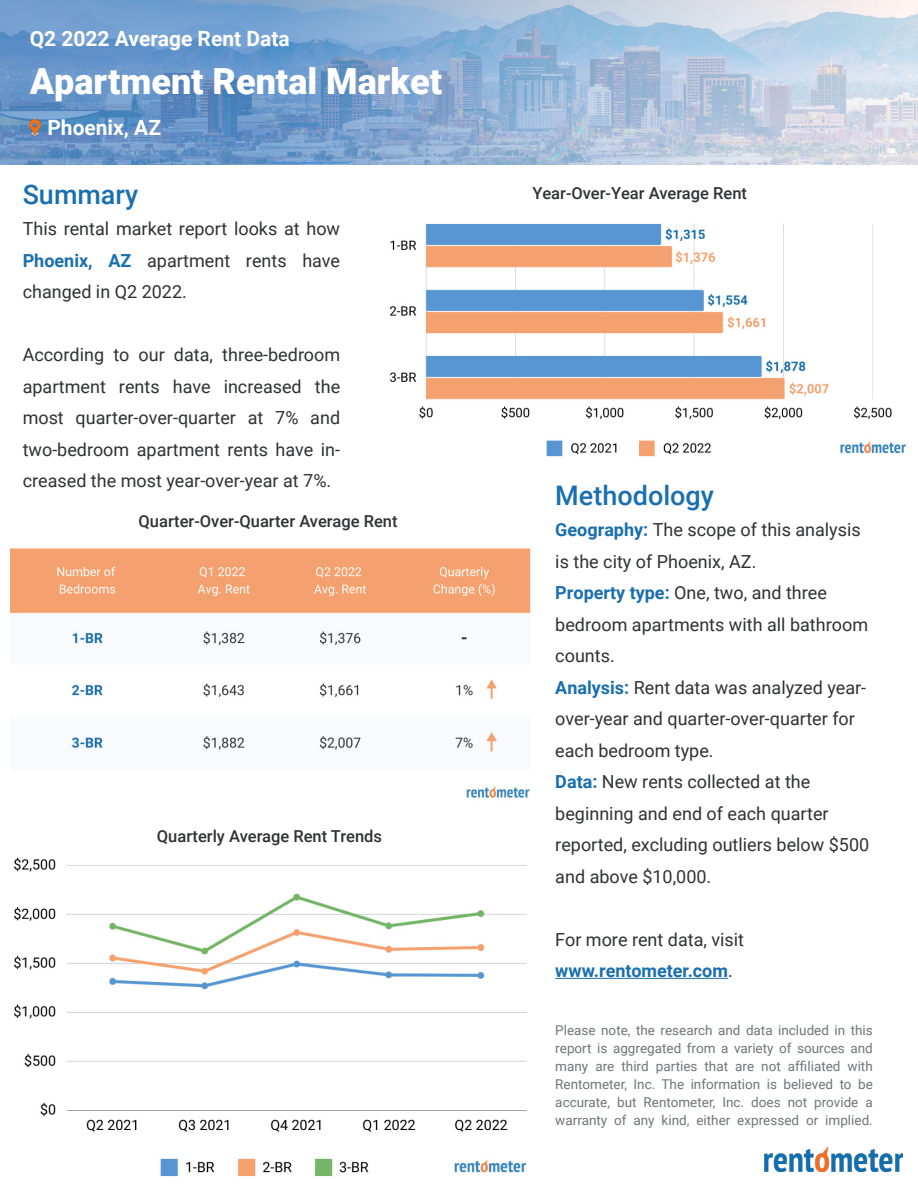
<style>
.page{position:relative;width:918px;height:1188px;background:#fff}
.page>*{position:absolute;margin:0;border:0;box-sizing:border-box;transform-origin:0 0}
.t1{font:900 36px "Roboto";color:#fff}
.t2{font:500 27px "Roboto";color:#196faf}
.t3{font:700 21px "Roboto";color:#fff}
.t4{font:18px/31.5px "Roboto";color:#303134;text-align:justify}
.t5{font:500 16.5px "Roboto";color:#303134}
.t6{font:13.5px/18px "Roboto";color:#707479;text-align:justify}
.s1{font-weight:700;color:#196faf}
</style>
<div class="page">
<img style="left:764px;top:1147px;width:139px;height:25px">
<svg style="left:0;top:0;width:918px;height:165px;background:#93b2d6"></svg>
<img style="left:30px;top:120px;width:11px;height:17px">
<img style="left:390px;top:223px;width:516px;height:234px">
<img style="left:10px;top:548px;width:521px;height:250px">
<img style="left:14px;top:857px;width:513px;height:320px">
<hr style="left:555px;top:978px;width:173px;height:1px;background:#196faf">
<p class="t3" style="left:30px;top:23px;width:262px">Q2 2022 Average Rent Data</p>
<h1 class="t1" style="left:30px;top:56px;width:414px">Apartment Rental Market</h1>
<p class="t3" style="left:47px;top:113px;width:115px">Phoenix, AZ</p>
<h2 class="t2" style="left:23px;top:175px;width:117px">Summary</h2>
<p class="t4" style="left:23px;top:213px;width:319px">This rental market report looks at how <span class="s1">Phoenix, AZ</span> apartment rents have changed in Q2 2022.</p>
<p class="t4" style="left:23px;top:339px;width:319px">According to our data, three-bedroom apartment rents have increased the most quarter-over-quarter at 7% and two-bedroom apartment rents have in&shy;creased the most year-over-year at 7%.</p>
<p class="t5" style="left:139px;top:510px;width:261px">Quarter-Over-Quarter Average Rent</p>
<p class="t5" style="left:157px;top:825px;width:227px">Quarterly Average Rent Trends</p>
<p class="t5" style="left:532px;top:181px;width:216px">Year-Over-Year Average Rent</p>
<h2 class="t2" style="left:555px;top:476px;width:160px">Methodology</h2>
<p class="t4" style="left:555px;top:513px;width:315px;text-align:left"><span class="s1">Geography:</span> The scope of this analysis is the city of Phoenix, AZ.<br><span class="s1">Property type:</span> One, two, and three bedroom apartments with all bathroom counts.<br><span class="s1">Analysis:</span> Rent data was analyzed year&shy;over-year and quarter-over-quarter for each bedroom type.<br><span class="s1">Data:</span> New rents collected at the beginning and end of each quarter reported, excluding outliers below $500 and above $10,000.</p>
<p class="t4" style="left:555px;top:923px;width:190px">For more rent data, visit <span class="s1">www.rentometer.com</span>.</p>
<p class="t6" style="left:555px;top:1020px;width:319px">Please note, the research and data included in this report is aggregated from a variety of sources and many are third parties that are not affiliated with Rentometer, Inc. The information is believed to be accurate, but Rentometer, Inc. does not provide a warranty of any kind, either expressed or implied.</p>
</div>
